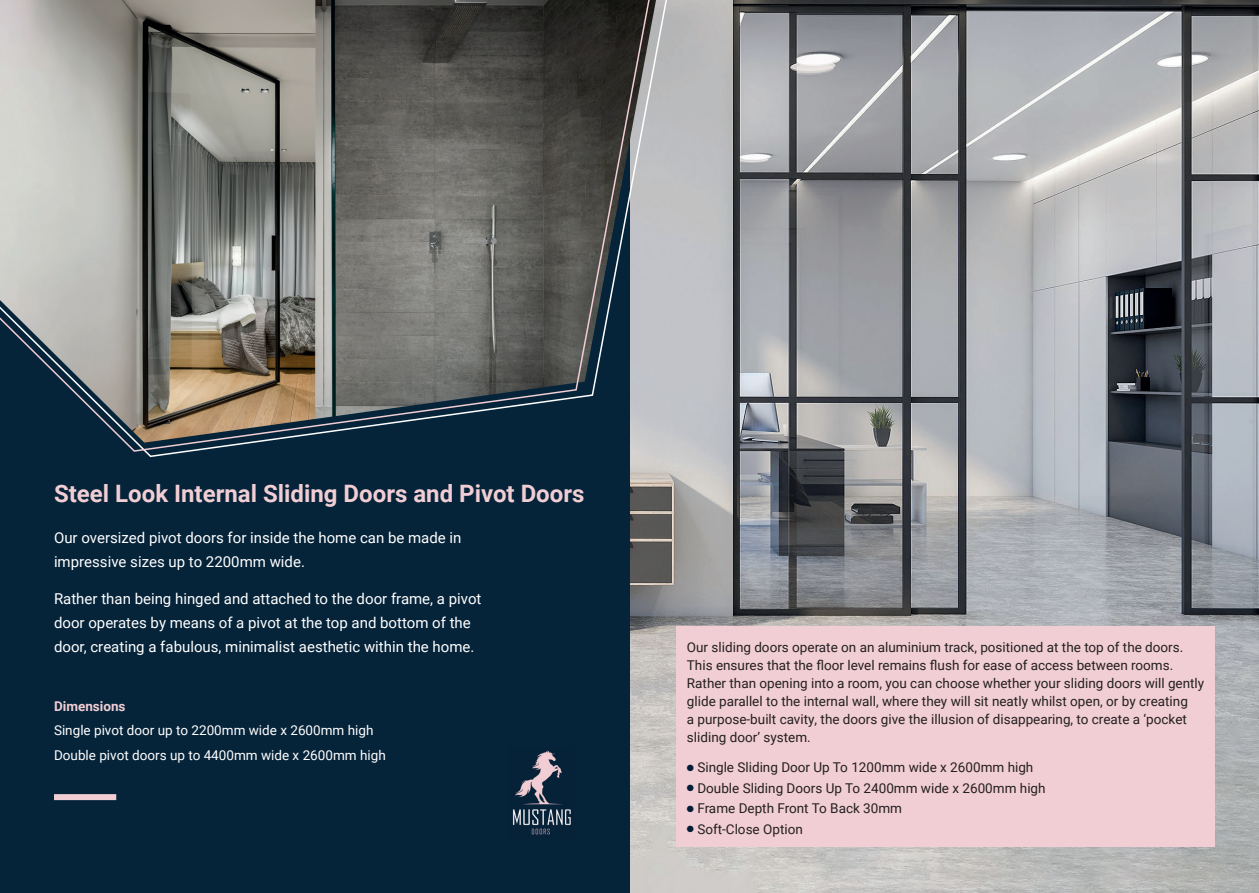
<style>
.page{position:relative;width:1259px;height:893px;background:#fff}
.page>*{position:absolute;margin:0;border:0;box-sizing:border-box;transform-origin:0 0}
.t1{font:700 24px "Roboto";color:#f1ced4}
.t2{font:15px/24px "Roboto";color:#fff}
.t3{font:13.5px/18px "Roboto";color:#231f20}
.t4{font:13.5px/24.8px "Roboto";color:#fff}
.t5{font:700 13.5px "Roboto";color:#f1ced4}
.s1{color:#021d36}
</style>
<div class="page">
<img style="left:629px;top:0;width:630px;height:893px">
<div style="left:0;top:0;width:629px;height:893px;background:#052339"></div>
<div style="left:54px;top:794px;width:62px;height:6px;background:#f1ced4"></div>
<img style="left:512px;top:750px;width:59px;height:85px">
<svg style="left:146px;top:0;width:525px;height:458px"></svg>
<svg style="left:0;top:0;width:655px;height:453px;background:#717370"></svg>
<div style="left:676px;top:626px;width:538px;height:220px;background:#f1ced4"></div>
<h1 class="t1" style="left:54px;top:476px;width:532px">Steel Look Internal Sliding Doors and Pivot Doors</h1>
<p class="t2" style="left:54px;top:525px;width:409px">Our oversized pivot doors for inside the home can be made in impressive sizes up to 2200mm wide.</p>
<p class="t2" style="left:54px;top:586px;width:429px">Rather than being hinged and attached to the door frame, a pivot door operates by means of a pivot at the top and bottom of the door, creating a fabulous, minimalist aesthetic within the home.</p>
<p class="t5" style="left:54px;top:696px;width:73px">Dimensions</p>
<p class="t4" style="left:54px;top:718px;width:333px">Single pivot door up to 2200mm wide x 2600mm high<br>Double pivot doors up to 4400mm wide x 2600mm high</p>
<p class="t3" style="left:687px;top:638px;width:519px">Our sliding doors operate on an aluminium track, positioned at the top of the doors.<br>This ensures that the floor level remains flush for ease of access between rooms.<br>Rather than opening into a room, you can choose whether your sliding doors will gently glide parallel to the internal wall, where they will sit neatly whilst open, or by creating<br>a purpose-built cavity, the doors give the illusion of disappearing, to create a ‘pocket sliding door’ system.</p>
<p class="t3" style="left:687px;top:758px;width:348px"><span class="s1">●</span> Single Sliding Door Up To 1200mm wide x 2600mm high</p>
<p class="t3" style="left:687px;top:778px;width:360px"><span class="s1">●</span> Double Sliding Doors Up To 2400mm wide x 2600mm high</p>
<p class="t3" style="left:687px;top:799px;width:217px"><span class="s1">●</span> Frame Depth Front To Back 30mm</p>
<p class="t3" style="left:687px;top:819px;width:117px"><span class="s1">●</span> Soft-Close Option</p>
</div>
